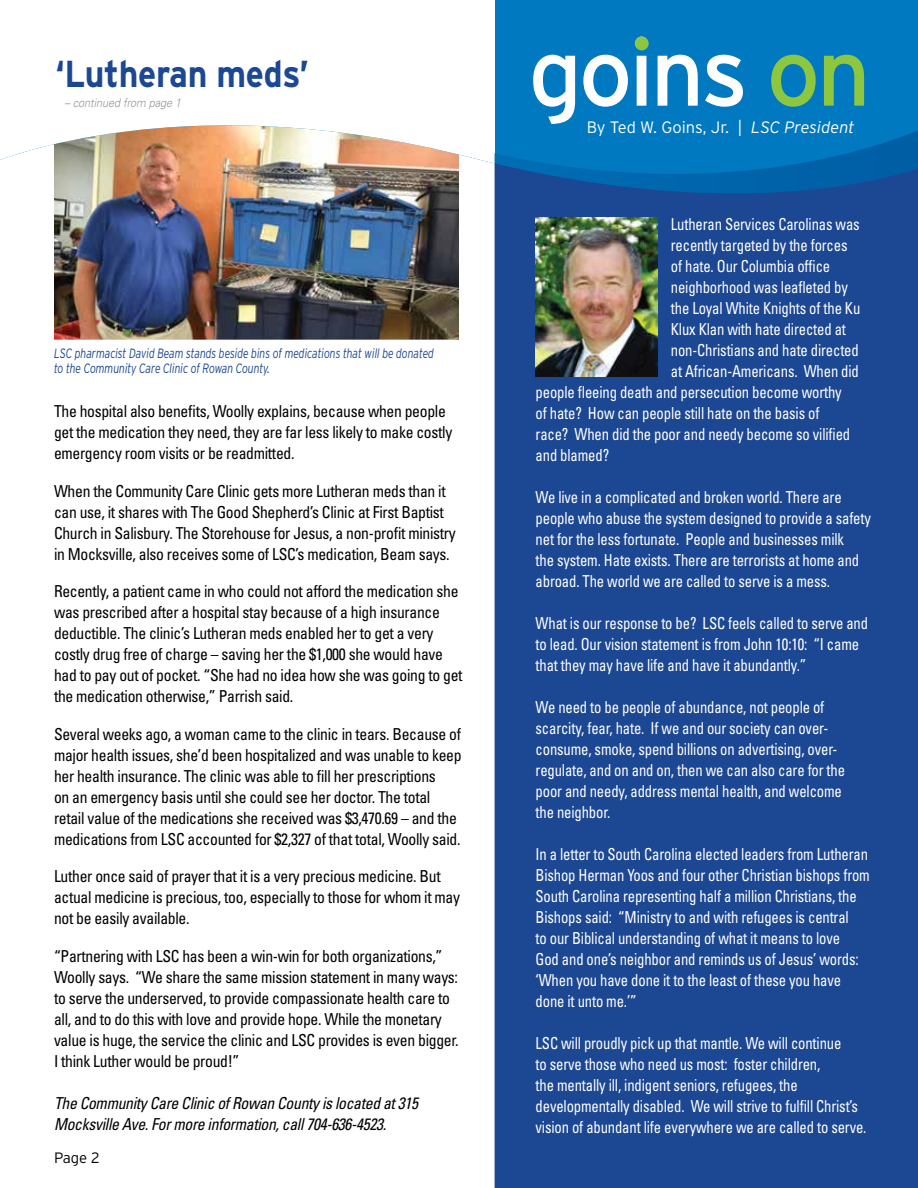
<style>
.page{position:relative;width:918px;height:1188px;background:#fff}
.page>*{position:absolute;margin:0;border:0;box-sizing:border-box;transform-origin:0 0}
.t1{font:95.1px "Interstate";letter-spacing:-.04em;color:#fff}
.t2{font:700 37.5px "Interstate";letter-spacing:-.01em;color:#1c4792;scale:.9 1}
.t3{font:condensed 16.5px/21px "Univers";letter-spacing:-.01em;color:#fff;scale:.89 1}
.t4{font:condensed 16.5px/21px "Univers";letter-spacing:-.02em;color:#000;scale:.95 1}
.t5{font:italic condensed 16.5px/21px "Univers";letter-spacing:-.02em;color:#000;scale:.95 1}
.t6{font:300 16.5px "Interstate";color:#fff}
.t7{font:300 15px "Interstate";color:#000}
.t8{font:italic 300 13.5px/15px "Interstate";letter-spacing:-.01em;color:#1c4792;scale:.78 1}
.t9{font:italic 300 12px "Univers";color:#939598;scale:.9 1}
.s1{color:#8dc63f}
.s2{font-style:italic}
</style>
<div class="page">
<div style="left:494px;top:0;width:424px;height:230px;background:#0079c1"></div>
<div style="left:0;top:0;width:495px;height:162px;background:#fff"></div>
<img style="left:54px;top:222px;width:405px;height:118px">
<div style="left:495px;top:222px;width:423px;height:966px;background:#1c4792"></div>
<div style="left:635px;top:37px;width:14px;height:13px;background:#8dc63f;border-radius:50%"></div>
<img style="left:536px;top:222px;width:121px;height:154px">
<img style="left:54px;top:93px;width:864px;height:129px">
<svg style="left:0;top:93px;width:495px;height:72px"></svg>
<h2 class="t2" style="left:55px;top:53px;width:283px">‘Lutheran meds’</h2>
<p class="t9" style="left:65px;top:96px;width:131px">– continued from page 1</p>
<p class="t8" style="left:54px;top:345px;width:489px">LSC pharmacist David Beam stands beside bins of medications that will be donated to the Community Care Clinic of Rowan County.</p>
<p class="t4" style="left:54px;top:400px;width:421px">The hospital also benefits, Woolly explains, because when people get the medication they need, they are far less likely to make costly emergency room visits or be readmitted.</p>
<p class="t4" style="left:54px;top:480px;width:424px">When the Community Care Clinic gets more Lutheran meds than it can use, it shares with The Good Shepherd’s Clinic at First Baptist Church in Salisbury. The Storehouse for Jesus, a non-profit ministry in Mocksville, also receives some of LSC’s medication, Beam says.</p>
<p class="t4" style="left:54px;top:580px;width:432px">Recently, a patient came in who could not afford the medication she was prescribed after a hospital stay because of a high insurance deductible. The clinic’s Lutheran meds enabled her to get a very costly drug free of charge – saving her the $1,000 she would have had to pay out of pocket. “She had no idea how she was going to get the medication otherwise,” Parrish said.</p>
<p class="t4" style="left:54px;top:723px;width:431px">Several weeks ago, a woman came to the clinic in tears. Because of major health issues, she’d been hospitalized and was unable to keep her health insurance. The clinic was able to fill her prescriptions<br>on an emergency basis until she could see her doctor. The total retail value of the medications she received was $3,470.69 – and the medications from LSC accounted for $2,327 of that total, Woolly said.</p>
<p class="t4" style="left:54px;top:866px;width:429px">Luther once said of prayer that it is a very precious medicine. But actual medicine is precious, too, especially to those for whom it may not be easily available.</p>
<p class="t4" style="left:54px;top:945px;width:428px">“Partnering with LSC has been a win-win for both organizations,” Woolly says. “We share the same mission statement in many ways: to serve the underserved, to provide compassionate health care to all, and to do this with love and provide hope. While the monetary value is huge, the service the clinic and LSC provides is even bigger.<br>I think Luther would be proud!”</p>
<p class="t5" style="left:54px;top:1092px;width:385px">The Community Care Clinic of Rowan County is located at 315<br>Mocksville Ave. For more information, call 704-636-4523.</p>
<p class="t7" style="left:54px;top:1149px;width:47px">Page 2</p>
<h1 class="t1" style="left:528px;top:19px;width:344px">goins <span class="s1">on</span></h1>
<p class="t6" style="left:587px;top:118px;width:269px">By Ted W. Goins, Jr. | <span class="s2">LSC President</span></p>
<p class="t3" style="left:671px;top:214px;width:214px">Lutheran Services Carolinas was</p>
<p class="t3" style="left:671px;top:235px;width:200px">recently targeted by the forces</p>
<p class="t3" style="left:671px;top:256px;width:181px">of hate. Our Columbia office</p>
<p class="t3" style="left:671px;top:277px;width:201px">neighborhood was leafleted by</p>
<p class="t3" style="left:671px;top:298px;width:214px">the Loyal White Knights of the Ku</p>
<p class="t3" style="left:671px;top:319px;width:198px">Klux Klan with hate directed at</p>
<p class="t3" style="left:671px;top:340px;width:213px">non-Christians and hate directed</p>
<p class="t3" style="left:671px;top:361px;width:213px">at African-Americans. When did</p>
<p class="t3" style="left:536px;top:382px;width:346px">people fleeing death and persecution become worthy</p>
<p class="t3" style="left:536px;top:403px;width:320px">of hate? How can people still hate on the basis of</p>
<p class="t3" style="left:536px;top:424px;width:355px">race? When did the poor and needy become so vilified</p>
<p class="t3" style="left:536px;top:445px;width:84px">and blamed?</p>
<p class="t3" style="left:536px;top:487px;width:378px">We live in a complicated and broken world. There are people who abuse the system designed to provide a safety net for the less fortunate. People and businesses milk<br>the system. Hate exists. There are terrorists at home and abroad. The world we are called to serve is a mess.</p>
<p class="t3" style="left:536px;top:613px;width:375px">What is our response to be? LSC feels called to serve and to lead. Our vision statement is from John 10:10: “I came that they may have life and have it abundantly.”</p>
<p class="t3" style="left:536px;top:697px;width:349px">We need to be people of abundance, not people of scarcity, fear, hate. If we and our society can over&shy;consume, smoke, spend billions on advertising, over&shy;regulate, and on and on, then we can also care for the poor and needy, address mental health, and welcome the neighbor.</p>
<p class="t3" style="left:536px;top:844px;width:377px">In a letter to South Carolina elected leaders from Lutheran Bishop Herman Yoos and four other Christian bishops from South Carolina representing half a million Christians, the Bishops said: “Ministry to and with refugees is central<br>to our Biblical understanding of what it means to love<br>God and one’s neighbor and reminds us of Jesus’ words: ‘When you have done it to the least of these you have done it unto me.’”</p>
<p class="t3" style="left:536px;top:1033px;width:373px">LSC will proudly pick up that mantle. We will continue<br>to serve those who need us most: foster children,<br>the mentally ill, indigent seniors, refugees, the developmentally disabled. We will strive to fulfill Christ’s vision of abundant life everywhere we are called to serve.</p>
</div>
